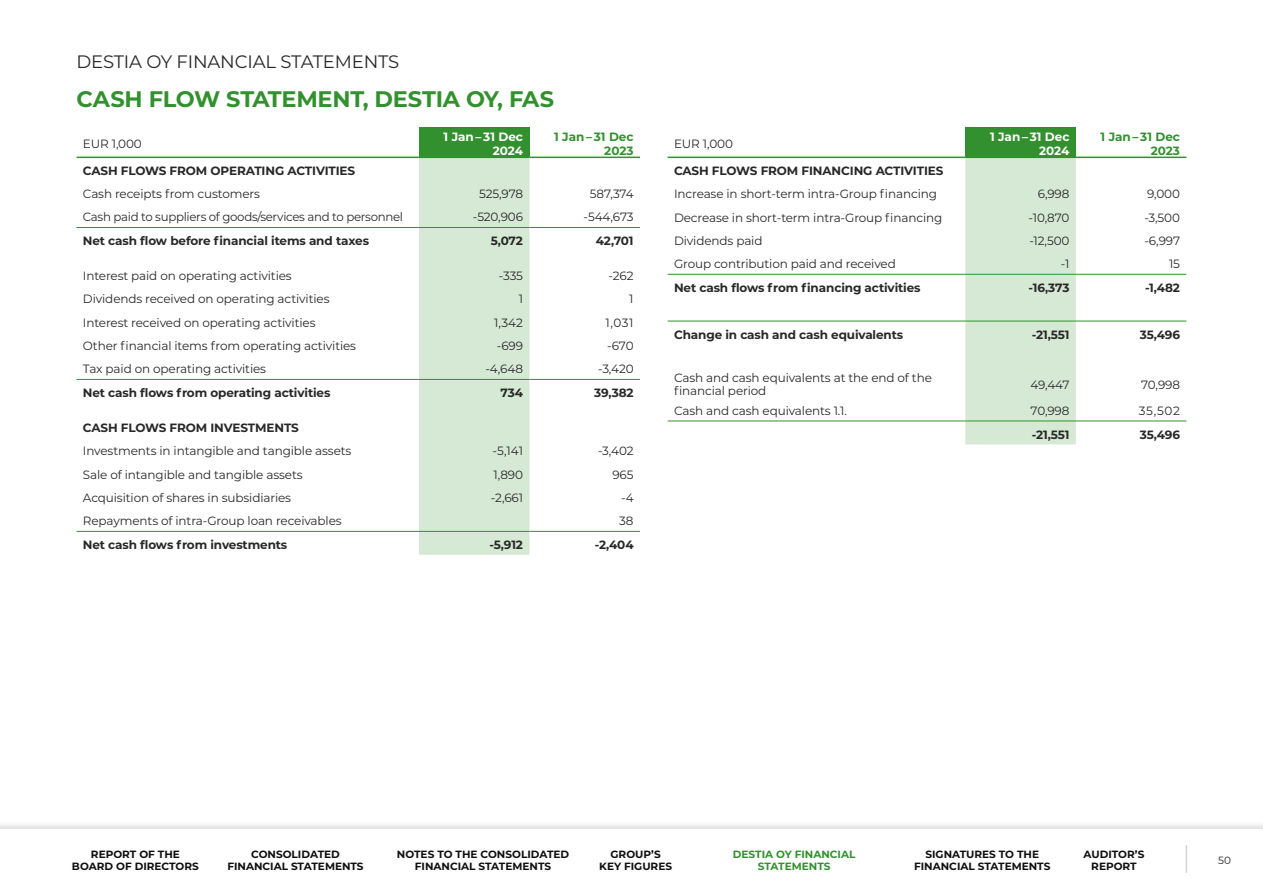
<style>
.page{position:relative;width:1263px;height:893px;background:#fff}
.page>*{position:absolute;margin:0;border:0;box-sizing:border-box;transform-origin:0 0}
.TAULUKKO_Otsikko{font:700 22.5px "Montserrat";letter-spacing:-.01em;color:#32912e}
.Yläotsikko{font:18px "Montserrat";letter-spacing:-.01em;color:#282828}
.TAULUKKO_leipis{font:12px/13.5px "Montserrat";letter-spacing:-.01em;color:#282828}
.TAULUKKO_leipis-2{font:700 12px "Montserrat";letter-spacing:-.01em;color:#282828}
.TAULUKKO_leipis-3{font:700 12px/13.5px "Montserrat";color:#fff;text-align:right}
.TAULUKKO_leipis-4{font:700 12px/13.5px "Montserrat";color:#32912e;text-align:right}
.t1{font:700 10.5px/12px "Montserrat";color:#0f0f0f;text-align:center}
.t2{font:700 10.5px/12px "Montserrat";color:#32912e;text-align:center}
.t3{font:10.5px "Montserrat";color:#282828}
</style>
<div class="page">
<div style="left:419px;top:128px;width:110px;height:29px;background:#32912e"></div>
<div style="left:419px;top:158px;width:110px;height:397px;background:#d6e9d5"></div>
<hr style="left:419px;top:157px;width:110px;height:1px;background:#32912e">
<hr style="left:529px;top:157px;width:111px;height:1px;background:#32912e">
<hr style="left:77px;top:157px;width:342px;height:1px;background:#32912e">
<hr style="left:77px;top:531px;width:342px;height:1px;background:#32912e">
<hr style="left:419px;top:531px;width:110px;height:1px;background:#32912e">
<hr style="left:529px;top:531px;width:111px;height:1px;background:#32912e">
<hr style="left:77px;top:379px;width:342px;height:1px;background:#32912e">
<hr style="left:419px;top:379px;width:110px;height:1px;background:#32912e">
<hr style="left:529px;top:379px;width:111px;height:1px;background:#32912e">
<hr style="left:77px;top:227px;width:342px;height:1px;background:#32912e">
<hr style="left:419px;top:227px;width:110px;height:1px;background:#32912e">
<hr style="left:529px;top:227px;width:111px;height:1px;background:#32912e">
<div style="left:965px;top:128px;width:111px;height:29px;background:#32912e"></div>
<div style="left:965px;top:158px;width:111px;height:286px;background:#d6e9d5"></div>
<hr style="left:965px;top:157px;width:111px;height:1px;background:#32912e">
<hr style="left:1076px;top:157px;width:110px;height:1px;background:#32912e">
<hr style="left:668px;top:157px;width:297px;height:1px;background:#32912e">
<hr style="left:668px;top:321px;width:297px;height:1px;background:#32912e">
<hr style="left:965px;top:321px;width:111px;height:1px;background:#32912e">
<hr style="left:1076px;top:321px;width:110px;height:1px;background:#32912e">
<hr style="left:668px;top:274px;width:297px;height:1px;background:#32912e">
<hr style="left:965px;top:274px;width:111px;height:1px;background:#32912e">
<hr style="left:1076px;top:274px;width:110px;height:1px;background:#32912e">
<hr style="left:668px;top:421px;width:297px;height:1px;background:#32912e">
<hr style="left:965px;top:421px;width:111px;height:1px;background:#32912e">
<hr style="left:1076px;top:421px;width:110px;height:1px;background:#32912e">
<div style="left:0;top:820px;width:1263px;height:73px;background:#231f20;opacity:.2"></div>
<div style="left:0;top:829px;width:1263px;height:64px;background:#fff"></div>
<svg style="left:1186px;top:845px;width:1px;height:28px"></svg>
<p class="Yläotsikko" style="left:77px;top:50px;width:324px">DESTIA OY FINANCIAL STATEMENTS</p>
<p class="TAULUKKO_Otsikko" style="left:77px;top:83px;width:479px">CASH FLOW STATEMENT, DESTIA OY, FAS</p>
<p class="TAULUKKO_leipis" style="left:83px;top:136px;width:60px">EUR 1,000</p>
<p class="TAULUKKO_leipis-3" style="left:444px;top:130px;width:81px">1 Jan – 31 Dec<br>2024</p>
<p class="TAULUKKO_leipis-4" style="left:554px;top:130px;width:81px">1 Jan – 31 Dec<br>2023</p>
<p class="TAULUKKO_leipis-2" style="left:83px;top:162px;width:274px">CASH FLOWS FROM OPERATING ACTIVITIES</p>
<p class="TAULUKKO_leipis" style="left:83px;top:187px;width:179px">Cash receipts from customers</p>
<p class="TAULUKKO_leipis" style="left:479px;top:187px;width:45px">525,978</p>
<p class="TAULUKKO_leipis" style="left:590px;top:187px;width:45px">587,374</p>
<p class="TAULUKKO_leipis" style="left:83px;top:210px;width:322px">Cash paid to suppliers of goods/services and to personnel</p>
<p class="TAULUKKO_leipis" style="left:473px;top:210px;width:52px">-520,906</p>
<p class="TAULUKKO_leipis" style="left:584px;top:210px;width:51px">-544,673</p>
<p class="TAULUKKO_leipis-2" style="left:83px;top:232px;width:288px">Net cash flow before financial items and taxes</p>
<p class="TAULUKKO_leipis-2" style="left:491px;top:232px;width:34px">5,072</p>
<p class="TAULUKKO_leipis-2" style="left:596px;top:232px;width:39px">42,701</p>
<p class="TAULUKKO_leipis" style="left:83px;top:269px;width:210px">Interest paid on operating activities</p>
<p class="TAULUKKO_leipis" style="left:499px;top:269px;width:26px">-335</p>
<p class="TAULUKKO_leipis" style="left:609px;top:269px;width:26px">-262</p>
<p class="TAULUKKO_leipis" style="left:83px;top:292px;width:248px">Dividends received on operating activities</p>
<p class="TAULUKKO_leipis" style="left:519px;top:292px;width:6px">1</p>
<p class="TAULUKKO_leipis" style="left:629px;top:292px;width:6px">1</p>
<p class="TAULUKKO_leipis" style="left:83px;top:315px;width:234px">Interest received on operating activities</p>
<p class="TAULUKKO_leipis" style="left:494px;top:315px;width:30px">1,342</p>
<p class="TAULUKKO_leipis" style="left:605px;top:315px;width:30px">1,031</p>
<p class="TAULUKKO_leipis" style="left:83px;top:339px;width:275px">Other financial items from operating activities</p>
<p class="TAULUKKO_leipis" style="left:497px;top:339px;width:28px">-699</p>
<p class="TAULUKKO_leipis" style="left:607px;top:339px;width:28px">-670</p>
<p class="TAULUKKO_leipis" style="left:83px;top:362px;width:185px">Tax paid on operating activities</p>
<p class="TAULUKKO_leipis" style="left:485px;top:362px;width:39px">-4,648</p>
<p class="TAULUKKO_leipis" style="left:598px;top:362px;width:37px">-3,420</p>
<p class="TAULUKKO_leipis-2" style="left:83px;top:384px;width:249px">Net cash flows from operating activities</p>
<p class="TAULUKKO_leipis-2" style="left:501px;top:384px;width:24px">734</p>
<p class="TAULUKKO_leipis-2" style="left:594px;top:384px;width:41px">39,382</p>
<p class="TAULUKKO_leipis-2" style="left:83px;top:419px;width:217px">CASH FLOWS FROM INVESTMENTS</p>
<p class="TAULUKKO_leipis" style="left:83px;top:444px;width:270px">Investments in intangible and tangible assets</p>
<p class="TAULUKKO_leipis" style="left:492px;top:444px;width:32px">-5,141</p>
<p class="TAULUKKO_leipis" style="left:598px;top:444px;width:37px">-3,402</p>
<p class="TAULUKKO_leipis" style="left:83px;top:467px;width:221px">Sale of intangible and tangible assets</p>
<p class="TAULUKKO_leipis" style="left:494px;top:467px;width:31px">1,890</p>
<p class="TAULUKKO_leipis" style="left:612px;top:467px;width:23px">965</p>
<p class="TAULUKKO_leipis" style="left:83px;top:491px;width:210px">Acquisition of shares in subsidiaries</p>
<p class="TAULUKKO_leipis" style="left:491px;top:491px;width:34px">-2,661</p>
<p class="TAULUKKO_leipis" style="left:621px;top:491px;width:14px">-4</p>
<p class="TAULUKKO_leipis" style="left:83px;top:514px;width:260px">Repayments of intra-Group loan receivables</p>
<p class="TAULUKKO_leipis" style="left:619px;top:514px;width:16px">38</p>
<p class="TAULUKKO_leipis-2" style="left:83px;top:536px;width:206px">Net cash flows from investments</p>
<p class="TAULUKKO_leipis-2" style="left:489px;top:536px;width:35px">-5,912</p>
<p class="TAULUKKO_leipis-2" style="left:595px;top:536px;width:40px">-2,404</p>
<p class="TAULUKKO_leipis" style="left:674px;top:136px;width:60px">EUR 1,000</p>
<p class="TAULUKKO_leipis-3" style="left:990px;top:130px;width:81px">1 Jan – 31 Dec<br>2024</p>
<p class="TAULUKKO_leipis-4" style="left:1100px;top:130px;width:81px">1 Jan – 31 Dec<br>2023</p>
<p class="TAULUKKO_leipis-2" style="left:674px;top:162px;width:271px">CASH FLOWS FROM FINANCING ACTIVITIES</p>
<p class="TAULUKKO_leipis" style="left:674px;top:187px;width:264px">Increase in short-term intra-Group financing</p>
<p class="TAULUKKO_leipis" style="left:1038px;top:187px;width:33px">6,998</p>
<p class="TAULUKKO_leipis" style="left:1147px;top:187px;width:34px">9,000</p>
<p class="TAULUKKO_leipis" style="left:674px;top:210px;width:270px">Decrease in short-term intra-Group financing</p>
<p class="TAULUKKO_leipis" style="left:1028px;top:210px;width:42px">-10,870</p>
<p class="TAULUKKO_leipis" style="left:1144px;top:210px;width:37px">-3,500</p>
<p class="TAULUKKO_leipis" style="left:674px;top:234px;width:90px">Dividends paid</p>
<p class="TAULUKKO_leipis" style="left:1029px;top:234px;width:42px">-12,500</p>
<p class="TAULUKKO_leipis" style="left:1144px;top:234px;width:37px">-6,997</p>
<p class="TAULUKKO_leipis" style="left:674px;top:257px;width:223px">Group contribution paid and received</p>
<p class="TAULUKKO_leipis" style="left:1061px;top:257px;width:10px">-1</p>
<p class="TAULUKKO_leipis" style="left:1169px;top:257px;width:13px">15</p>
<p class="TAULUKKO_leipis-2" style="left:674px;top:279px;width:248px">Net cash flows from financing activities</p>
<p class="TAULUKKO_leipis-2" style="left:1029px;top:279px;width:42px">-16,373</p>
<p class="TAULUKKO_leipis-2" style="left:1145px;top:279px;width:37px">-1,482</p>
<p class="TAULUKKO_leipis-2" style="left:674px;top:326px;width:231px">Change in cash and cash equivalents</p>
<p class="TAULUKKO_leipis-2" style="left:1032px;top:326px;width:39px">-21,551</p>
<p class="TAULUKKO_leipis-2" style="left:1140px;top:326px;width:42px">35,496</p>
<p class="TAULUKKO_leipis" style="left:674px;top:370px;width:259px">Cash and cash equivalents at the end of the financial period</p>
<p class="TAULUKKO_leipis" style="left:1030px;top:377px;width:41px">49,447</p>
<p class="TAULUKKO_leipis" style="left:1141px;top:377px;width:40px">70,998</p>
<p class="TAULUKKO_leipis" style="left:674px;top:403px;width:174px">Cash and cash equivalents 1.1.</p>
<p class="TAULUKKO_leipis" style="left:1031px;top:403px;width:40px">70,998</p>
<p class="TAULUKKO_leipis" style="left:1139px;top:403px;width:43px">35,502</p>
<p class="TAULUKKO_leipis-2" style="left:1032px;top:426px;width:39px">-21,551</p>
<p class="TAULUKKO_leipis-2" style="left:1140px;top:426px;width:42px">35,496</p>
<p class="t1" style="left:72px;top:848px;width:128px">REPORT OF THE<br>BOARD OF DIRECTORS</p>
<p class="t1" style="left:397px;top:848px;width:174px">NOTES TO THE CONSOLIDATED<br>FINANCIAL STATEMENTS</p>
<p class="t1" style="left:599px;top:848px;width:74px">GROUP’S<br>KEY FIGURES</p>
<p class="t1" style="left:914px;top:848px;width:138px">SIGNATURES TO THE<br>FINANCIAL STATEMENTS</p>
<p class="t1" style="left:1083px;top:848px;width:62px">AUDITOR’S<br>REPORT</p>
<p class="t3" style="left:1218px;top:853px;width:14px">50</p>
<p class="t1" style="left:227px;top:848px;width:138px">CONSOLIDATED<br>FINANCIAL STATEMENTS</p>
<p class="t2" style="left:733px;top:848px;width:124px">DESTIA OY FINANCIAL<br>STATEMENTS</p>
</div>
